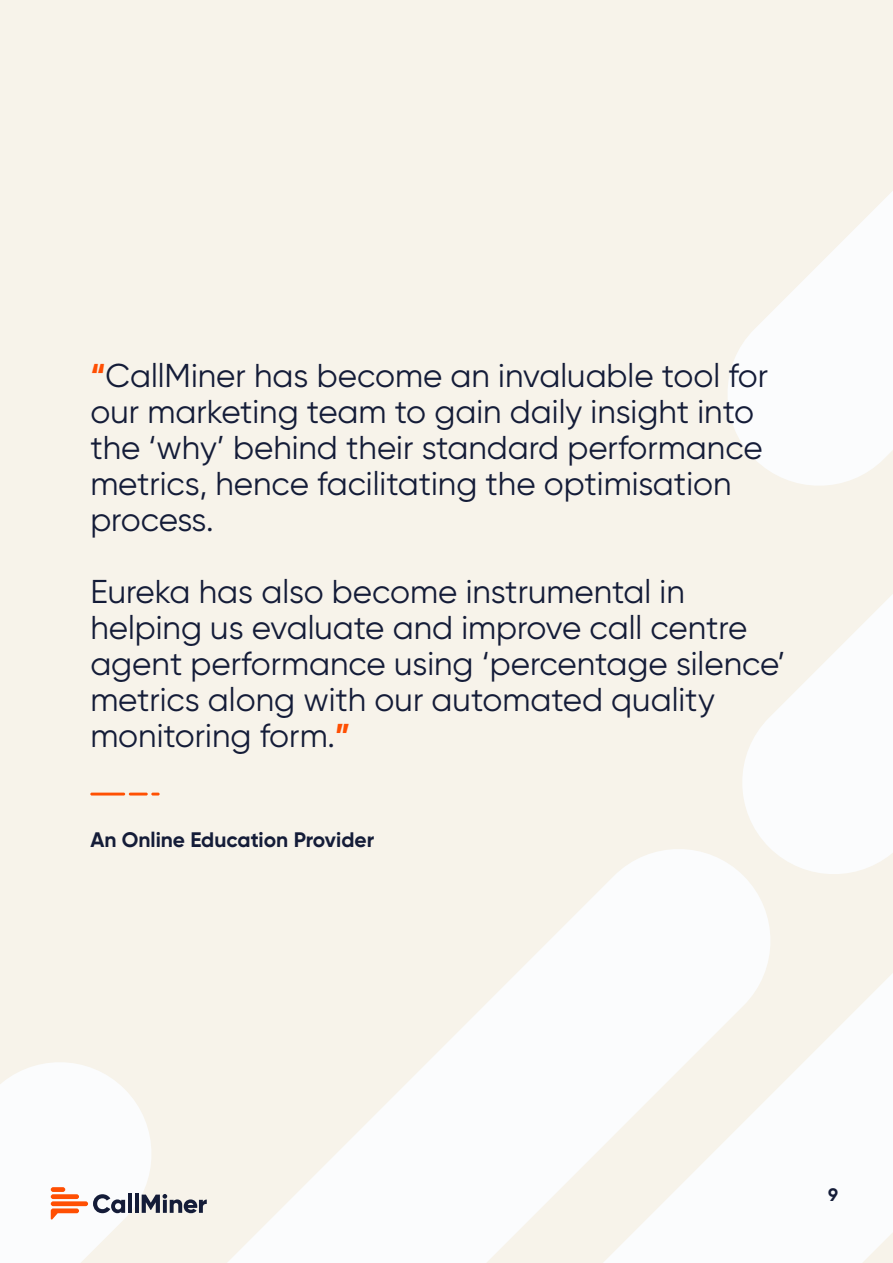
<style>
.page{position:relative;width:893px;height:1263px;background:#f7f3ea}
.page>*{position:absolute;margin:0;border:0;box-sizing:border-box;transform-origin:0 0}
.Quotes{font:33px/36px "Gilroy";color:#141c38}
.t1{font:700 21px "Gilroy";color:#141c38}
.t2{font:700 18px "Gilroy";color:#141c38}
.s1{font-weight:700;color:#ff4f03}
</style>
<div class="page">
<svg style="left:728px;top:191px;width:165px;height:295px;fill:#fbfcfd"></svg>
<svg style="left:742px;top:594px;width:151px;height:256px;fill:#fbfcfd"></svg>
<svg style="left:227px;top:840px;width:552px;height:423px"></svg>
<svg style="left:470px;top:850px;width:423px;height:413px;fill:#fbfcfd"></svg>
<hr style="left:90px;top:793px;width:35px;height:2px;background:#ff5003">
<svg style="left:129px;top:793px;width:31px;height:2px"></svg>
<svg style="left:0;top:1062px;width:207px;height:201px"></svg>
<p class="Quotes" style="left:90px;top:357px;width:679px"><span class="s1">“</span>CallMiner has become an invaluable tool for our marketing team to gain daily insight into the ‘why’ behind their standard performance metrics, hence facilitating the optimisation process.</p>
<p class="Quotes" style="left:90px;top:573px;width:697px">Eureka has also become instrumental in helping us evaluate and improve call centre agent performance using ‘percentage silence’ metrics along with our automated quality monitoring form.<span class="s1">”</span></p>
<p class="t1" style="left:90px;top:827px;width:285px">An Online Education Provider</p>
<p class="t2" style="left:828px;top:1184px;width:11px">9</p>
</div>
